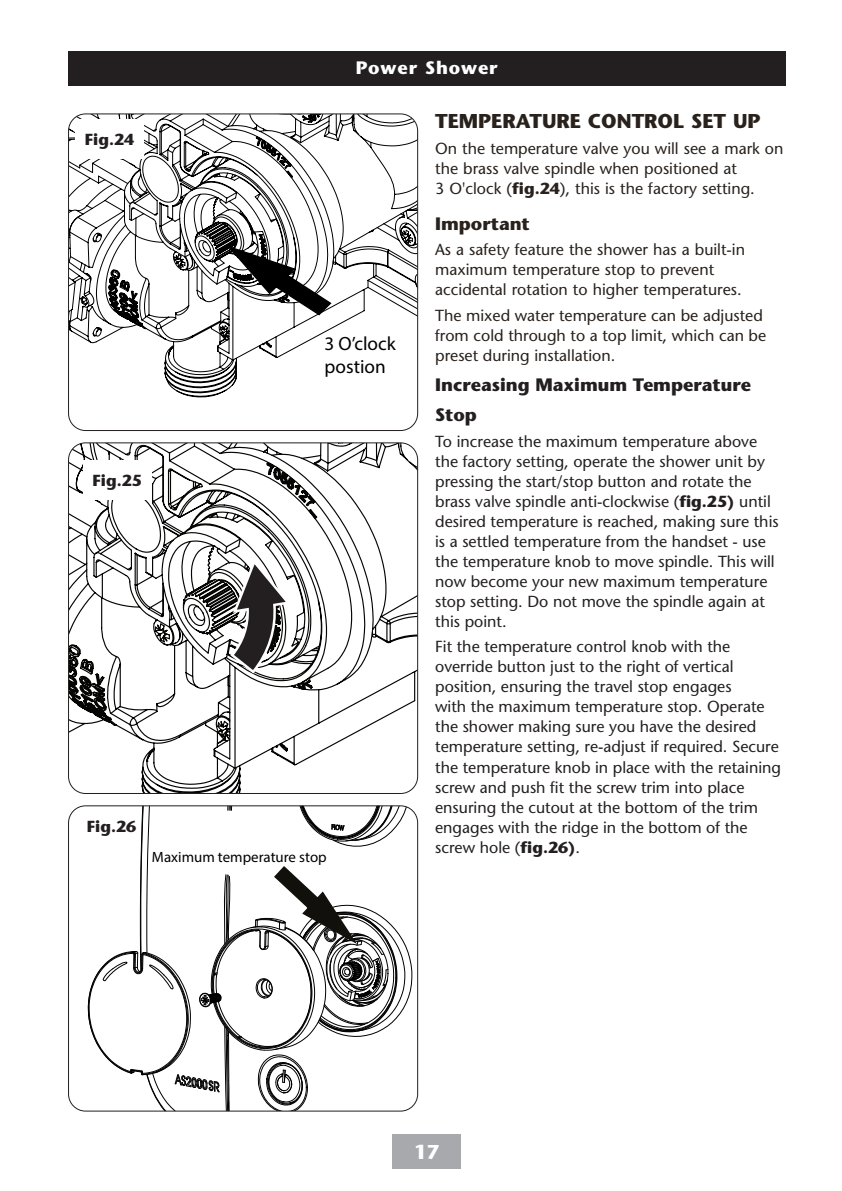
<style>
.page{position:relative;width:842px;height:1191px;background:#fff}
.page>*{position:absolute;margin:0;border:0;box-sizing:border-box;transform-origin:0 0}
.t1{font:700 20px "Stone Sans Std";color:#28211c}
.t2{font:700 20px "Stone Sans Std";color:#fff}
.t3{font:19.2px/23px "Myriad Pro";color:#000}
._03_Body_text_8pt_IT{font:700 18px/30px "Stone Sans Std";color:#231f20}
.t4{font:700 18px "Stone Sans Std";letter-spacing:.05em;color:#fff}
.t5{font:700 18px "Stone Sans Std";color:#28211c}
._03_Body_text_8pt_IT-2{font:500 16px/20px "Stone Sans Std";color:#231f20}
._03_Body_text_8pt_IT-3{font:500 16px/20px "Stone Sans Std";color:#28211c}
.t6{font:700 16px "Stone Sans Std";color:#231f20}
.t7{font:15px "Myriad Pro";color:#000}
.s1{font-weight:700}
</style>
<div class="page">
<div style="left:68px;top:51px;width:717px;height:34px;background:#231f20"></div>
<div style="left:393px;top:1134px;width:68px;height:34px;background:#a8a9ad"></div>
<svg style="left:70px;top:115px;width:348px;height:283px"></svg>
<svg style="left:214px;top:239px;width:118px;height:77px"></svg>
<div style="left:68px;top:113px;width:350px;height:318px;border:1px solid #231f20;border-radius:17px"></div>
<div style="left:76px;top:119px;width:68px;height:40px;background:#fff"></div>
<svg style="left:69px;top:444px;width:349px;height:349px"></svg>
<svg style="left:229px;top:557px;width:64px;height:118px"></svg>
<div style="left:68px;top:442px;width:350px;height:352px;border:1px solid #231f20;border-radius:17px"></div>
<div style="left:83px;top:460px;width:68px;height:40px;background:#fff"></div>
<svg style="left:88px;top:807px;width:330px;height:304px"></svg>
<div style="left:68px;top:805px;width:350px;height:306px;border:1px solid #231f20;border-radius:17px"></div>
<div style="left:83px;top:812px;width:57px;height:28px;background:#fff"></div>
<p class="t4" style="left:356px;top:57px;width:143px">Power Shower</p>
<p class="t6" style="left:85px;top:130px;width:51px">Fig.24</p>
<p class="t6" style="left:93px;top:471px;width:51px">Fig.25</p>
<p class="t3" style="left:325px;top:332px;width:73px">3 O’clock postion</p>
<p class="t6" style="left:87px;top:817px;width:51px">Fig.26</p>
<p class="t7" style="left:152px;top:847px;width:176px">Maximum temperature stop</p>
<p class="t1" style="left:435px;top:109px;width:327px">TEMPERATURE CONTROL SET UP</p>
<p class="_03_Body_text_8pt_IT-3" style="left:435px;top:138px;width:350px">On the temperature valve you will see a mark on the brass valve spindle when positioned at</p>
<p class="_03_Body_text_8pt_IT-3" style="left:435px;top:178px;width:321px">3 O'clock (<span class="s1">fig.24</span>), this is the factory setting.</p>
<p class="t5" style="left:435px;top:213px;width:96px">Important</p>
<p class="_03_Body_text_8pt_IT-3" style="left:435px;top:240px;width:311px">As a safety feature the shower has a built-in</p>
<p class="_03_Body_text_8pt_IT-3" style="left:435px;top:260px;width:308px">maximum temperature stop to prevent accidental rotation to higher temperatures.</p>
<p class="_03_Body_text_8pt_IT-3" style="left:435px;top:305px;width:333px">The mixed water temperature can be adjusted from cold through to a top limit, which can be preset during installation.</p>
<p class="_03_Body_text_8pt_IT" style="left:435px;top:370px;width:317px">Increasing Maximum Temperature<br>Stop</p>
<p class="_03_Body_text_8pt_IT-2" style="left:435px;top:431px;width:345px">To increase the maximum temperature above the factory setting, operate the shower unit by pressing the start/stop button and rotate the brass valve spindle anti-clockwise (<span class="s1">fig.25)</span> until desired temperature is reached, making sure this is a settled temperature from the handset - use the temperature knob to move spindle. This will now become your new maximum temperature stop setting. Do not move the spindle again at this point.</p>
<p class="_03_Body_text_8pt_IT-2" style="left:435px;top:637px;width:347px">Fit the temperature control knob with the override button just to the right of vertical position, ensuring the travel stop engages<br>with the maximum temperature stop. Operate the shower making sure you have the desired temperature setting, re-adjust if required. Secure the temperature knob in place with the retaining screw and push fit the screw trim into place ensuring the cutout at the bottom of the trim engages with the ridge in the bottom of the screw hole (<span class="s1">fig.26)</span>.</p>
<p class="t2" style="left:414px;top:1139px;width:27px">17</p>
</div>
